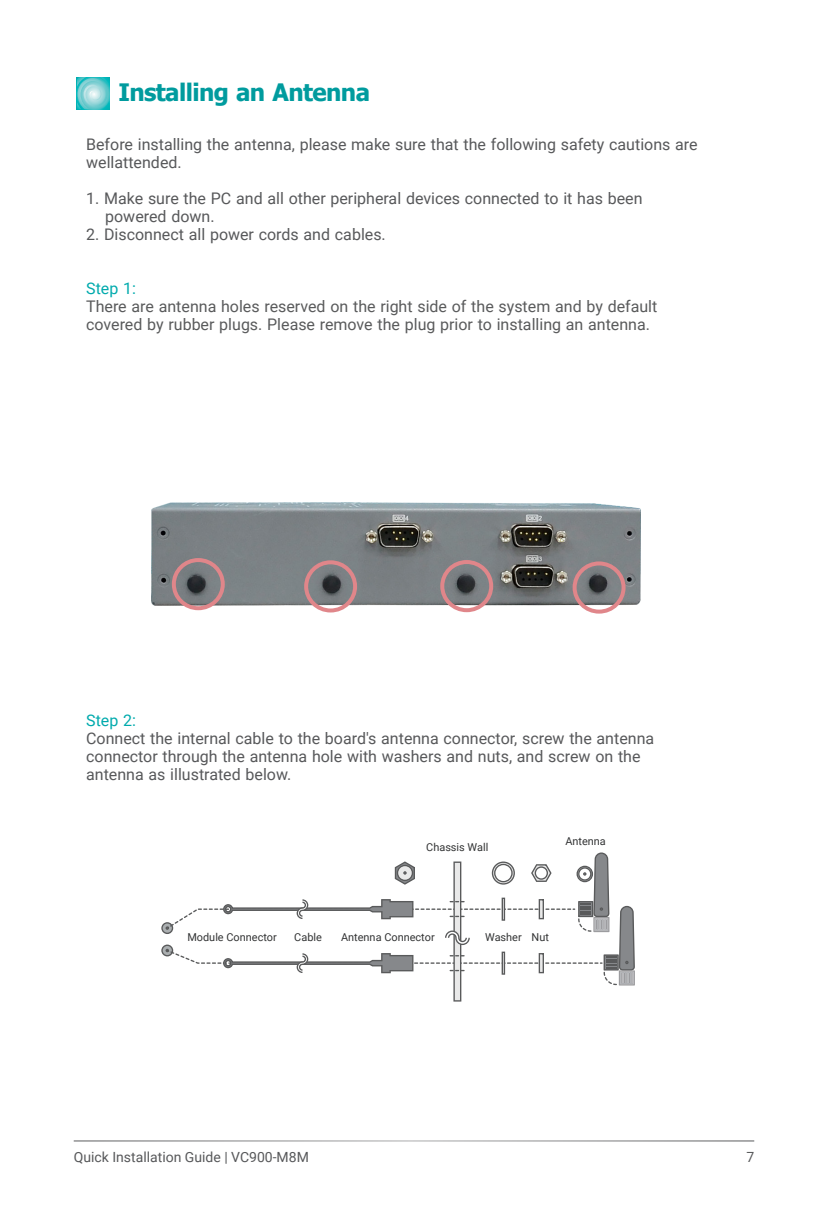
<style>
.page{position:relative;width:828px;height:1225px;background:#fff}
.page>*{position:absolute;margin:0;border:0;box-sizing:border-box;transform-origin:0 0}
.Subheading_1{font:700 24px "Tahoma";letter-spacing:-.025em;color:#009b9e}
.Body_Text{font:16px/18px "Roboto";color:#57585a}
.Body_Text-2{font:16px/18px "Roboto";color:#595a5b}
.Body_Text-3{font:16px "Roboto";color:#00aaad}
.t1{font:14px "Roboto";color:#57585a}
.t2{font:11px "Roboto";color:#323334}
</style>
<div class="page">
<svg style="left:77px;top:77px;width:32px;height:32px"></svg>
<hr style="left:74px;top:1140px;width:680px;height:1px;background:#57585a">
<svg style="left:161px;top:852px;width:474px;height:149px"></svg>
<img style="left:152px;top:503px;width:488px;height:102px">
<div style="left:172px;top:558px;width:53px;height:52px;border:4px solid #e0868a;border-radius:50%"></div>
<div style="left:304px;top:560px;width:53px;height:52px;border:4px solid #e0868a;border-radius:50%"></div>
<div style="left:440px;top:560px;width:53px;height:52px;border:4px solid #e0868a;border-radius:50%"></div>
<div style="left:572px;top:561px;width:53px;height:52px;border:4px solid #e0868a;border-radius:50%"></div>
<p class="Subheading_1" style="left:118px;top:76px;width:253px">Installing an Antenna</p>
<p class="Body_Text" style="left:86px;top:134px;width:613px">Before installing the antenna, please make sure that the following safety cautions are wellattended.</p>
<p class="Body_Text" style="left:105px;top:188px;width:539px;text-indent:-19px">1. Make sure the PC and all other peripheral devices connected to it has been powered down.</p>
<p class="Body_Text" style="left:86px;top:224px;width:301px">2. Disconnect all power cords and cables.</p>
<p class="Body_Text-3" style="left:86px;top:277px;width:51px">Step 1:</p>
<p class="Body_Text-2" style="left:86px;top:296px;width:572px">There are antenna holes reserved on the right side of the system and by default covered by rubber plugs. Please remove the plug prior to installing an antenna.</p>
<p class="Body_Text-3" style="left:86px;top:709px;width:51px">Step 2:</p>
<p class="Body_Text" style="left:86px;top:728px;width:569px">Connect the internal cable to the board's antenna connector, screw the antenna connector through the antenna hole with washers and nuts, and screw on the antenna as illustrated below.</p>
<p class="t2" style="left:426px;top:839px;width:64px">Chassis Wall</p>
<p class="t2" style="left:565px;top:833px;width:42px">Antenna</p>
<p class="t2" style="left:187px;top:929px;width:91px">Module Connector</p>
<p class="t2" style="left:294px;top:929px;width:29px">Cable</p>
<p class="t2" style="left:341px;top:929px;width:95px">Antenna Connector</p>
<p class="t2" style="left:485px;top:929px;width:65px">Washer Nut</p>
<p class="t1" style="left:74px;top:1147px;width:237px">Quick Installation Guide | VC900-M8M</p>
<p class="t1" style="left:746px;top:1147px;width:9px">7</p>
</div>
